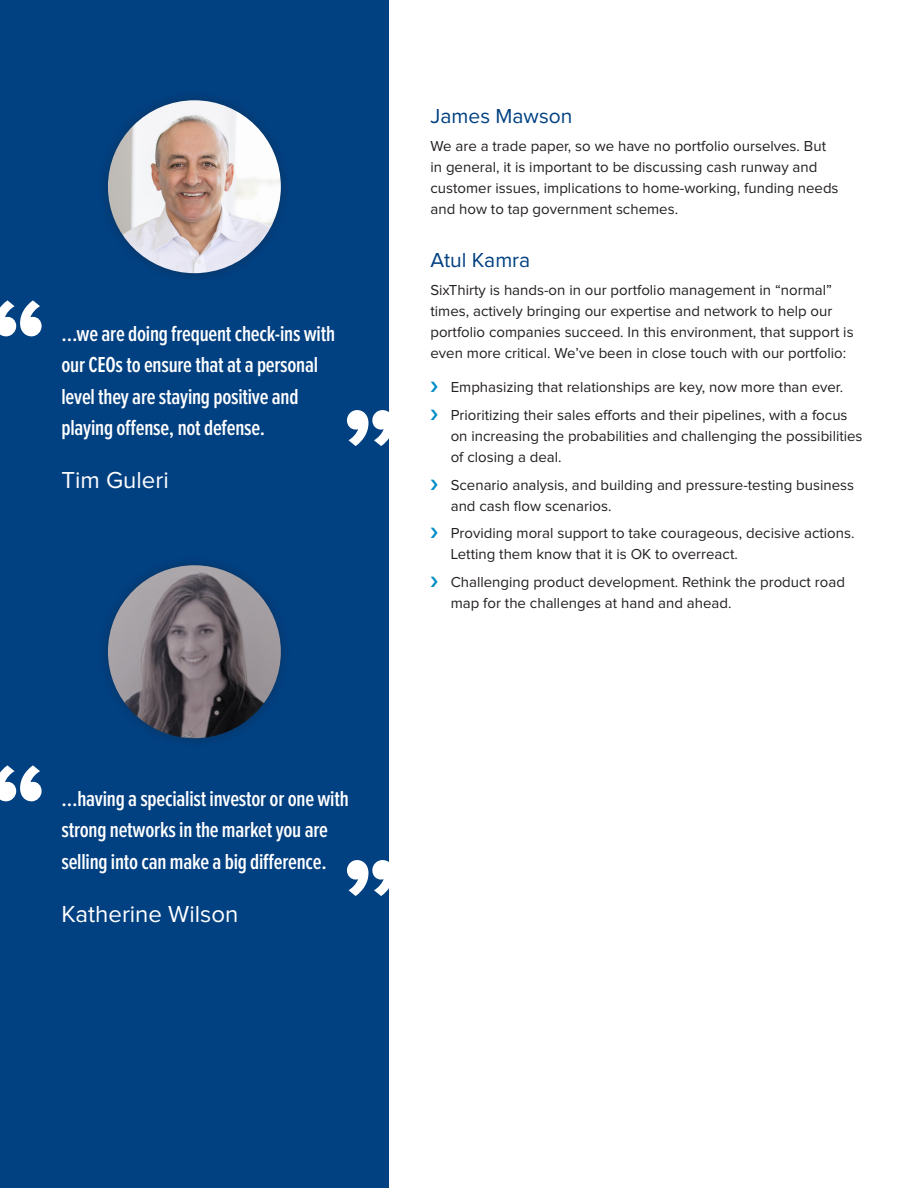
<style>
.page{position:relative;width:918px;height:1188px;background:#fff}
.page>*{position:absolute;margin:0;border:0;box-sizing:border-box;transform-origin:0 0}
.CALLOUT{font:116.85px "Proxima Nova Cond Extrabld";color:#fff}
.t1{font:24px "Proxima Nova";color:#fff}
.t2{font:600 22.5px/31.5px "Proxima Nova Ex Cn";letter-spacing:-.01em;color:#fff}
.Names{font:21px "Proxima Nova";color:#014081}
.Reply{font:15px/21px "Proxima Nova";color:#231f20}
</style>
<div class="page">
<div style="left:0;top:0;width:389px;height:1188px;background:#014081"></div>
<div style="left:98px;top:91px;width:192px;height:192px;background:#231f20;opacity:.34"></div>
<img style="left:108px;top:100px;width:173px;height:173px;border-radius:86px">
<div style="left:98px;top:556px;width:192px;height:191px;background:#231f20;opacity:.34"></div>
<img style="left:108px;top:565px;width:173px;height:173px;border-radius:86px">
<p class="CALLOUT" style="left:-10px;top:276px;width:58px">“</p>
<p class="t2" style="left:62px;top:318px;width:275px">…we are doing frequent check-ins with our CEOs to ensure that at a personal level they are staying positive and playing offense, not defense.</p>
<p class="t1" style="left:62px;top:469px;width:109px">Tim Guleri</p>
<p class="CALLOUT" style="left:342px;top:385px;width:58px">”</p>
<p class="Names" style="left:430px;top:106px;width:143px">James Mawson</p>
<p class="Reply" style="left:430px;top:136px;width:410px">We are a trade paper, so we have no portfolio ourselves. But in general, it is important to be discussing cash runway and customer issues, implications to home-working, funding needs and how to tap government schemes.</p>
<p class="Names" style="left:430px;top:250px;width:101px">Atul Kamra</p>
<p class="Reply" style="left:430px;top:280px;width:425px">SixThirty is hands-on in our portfolio management in “normal” times, actively bringing our expertise and network to help our portfolio companies succeed. In this environment, that support is even more critical. We’ve been in close touch with our portfolio:</p>
<p class="Reply" style="left:451px;top:377px;width:394px">Emphasizing that relationships are key, now more than ever.</p>
<p class="Reply" style="left:451px;top:405px;width:413px">Prioritizing their sales efforts and their pipelines, with a focus on increasing the probabilities and challenging the possibilities of closing a deal.</p>
<p class="Reply" style="left:451px;top:475px;width:405px">Scenario analysis, and building and pressure-testing business and cash flow scenarios.</p>
<p class="Reply" style="left:451px;top:523px;width:405px">Providing moral support to take courageous, decisive actions.<br>Letting them know that it is OK to overreact.</p>
<p class="Reply" style="left:451px;top:572px;width:396px">Challenging product development. Rethink the product road map for the challenges at hand and ahead.</p>
<p class="CALLOUT" style="left:-10px;top:741px;width:58px">“</p>
<p class="t2" style="left:62px;top:783px;width:289px">…having a specialist investor or one with strong networks in the market you are selling into can make a big difference.</p>
<p class="t1" style="left:62px;top:903px;width:178px">Katherine Wilson</p>
<p class="CALLOUT" style="left:342px;top:835px;width:58px">”</p>
</div>
